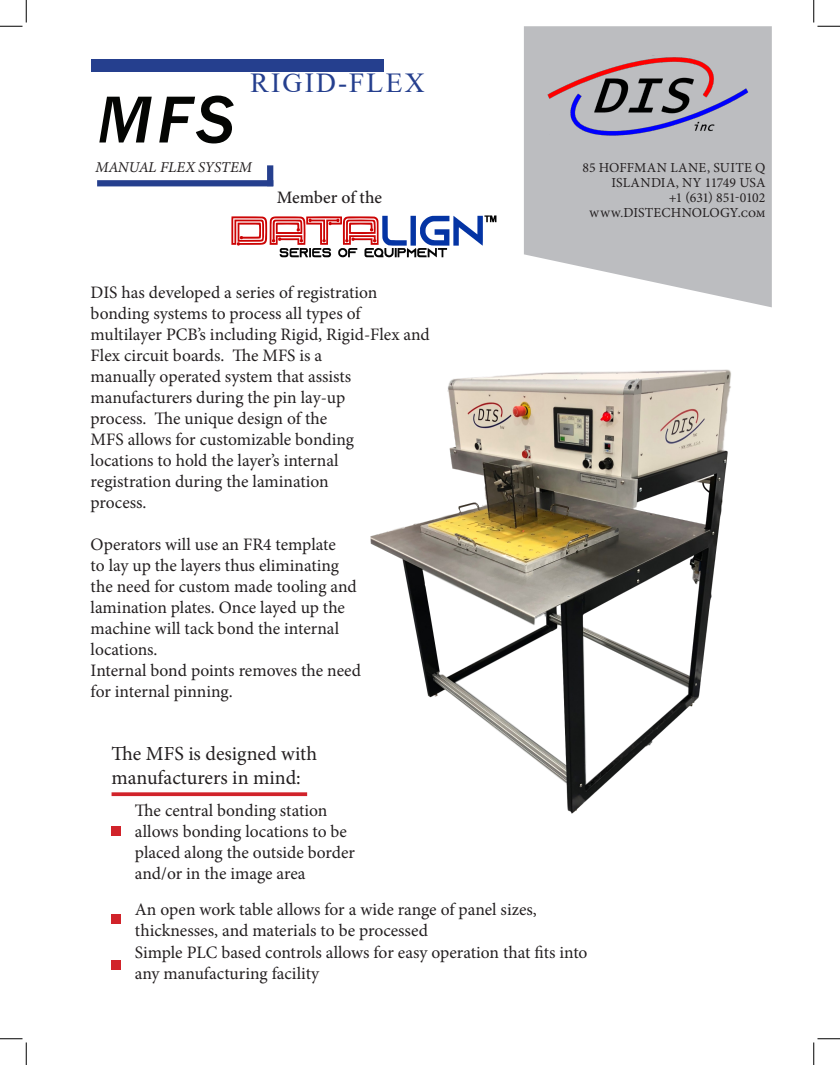
<style>
.page{position:relative;width:840px;height:1065px;background:#fff}
.page>*{position:absolute;margin:0;border:0;box-sizing:border-box;transform-origin:0 0}
.Big_Title{font:italic 500 68.75px "Franklin Gothic";color:#040503}
.Section_Headlines{font:27.5px "Times New Roman";letter-spacing:.085em;color:#253f8e}
.t1{font:20px/24px "Minion Pro";color:#231f20}
.t2{font:17.5px/21px "Minion Pro";color:#231f20}
.t3{font:17.5px "Minion Variable Concept";color:#231f20}
.t4{font:italic 15px "Minion Variable Concept";letter-spacing:.02em;color:#231f20}
.Section_Headlines-2{font:13.75px "Minion Pro";letter-spacing:.005em;color:#231f20}
.Section_Headlines-3{font:13.75px "Minion Pro";letter-spacing:-.035em;color:#231f20}
.s1{font-size:12.5px}
</style>
<div class="page">
<svg style="left:524px;top:26px;width:248px;height:281px;background:#c4c5c7"></svg>
<img style="left:546px;top:55px;width:203px;height:83px">
<img style="left:370px;top:369px;width:361px;height:445px">
<div style="left:112px;top:826px;width:9px;height:10px;background:#d1232a"></div>
<div style="left:112px;top:960px;width:9px;height:10px;background:#d1232a"></div>
<div style="left:112px;top:914px;width:9px;height:10px;background:#d1232a"></div>
<svg style="left:112px;top:792px;width:195px;height:4px"></svg>
<div style="left:267px;top:165px;width:6px;height:21px;background:#253f8e"></div>
<div style="left:97px;top:180px;width:176px;height:6px;background:#253f8e"></div>
<div style="left:92px;top:59px;width:292px;height:13px;background:#253f8e"></div>
<svg style="left:231px;top:215px;width:265px;height:42px"></svg>
<svg style="left:0;top:0;width:27px;height:27px"></svg>
<svg style="left:0;top:1038px;width:27px;height:27px"></svg>
<svg style="left:813px;top:0;width:27px;height:27px"></svg>
<svg style="left:813px;top:1038px;width:27px;height:27px"></svg>
<p class="Big_Title" style="left:97px;top:77px;width:139px">MFS</p>
<p class="Section_Headlines" style="left:250px;top:63px;width:176px">RIGID-FLEX</p>
<p class="t4" style="left:95px;top:157px;width:158px">MANUAL FLEX SYSTEM</p>
<p class="t3" style="left:277px;top:185px;width:107px">Member of the</p>
<p class="t2" style="left:91px;top:282px;width:341px">DIS has developed a series of registration bonding systems to process all types of multilayer PCB’s including Rigid, Rigid-Flex and Flex circuit boards. The MFS is a<br>manually operated system that assists manufacturers during the pin lay-up<br>process. The unique design of the<br>MFS allows for customizable bonding<br>locations to hold the layer’s internal<br>registration during the lamination<br>process.</p>
<p class="t2" style="left:91px;top:534px;width:268px">Operators will use an FR4 template<br>to lay up the layers thus eliminating the need for custom made tooling and lamination plates. Once layed up the machine will tack bond the internal locations.</p>
<p class="t2" style="left:91px;top:660px;width:272px">Internal bond points removes the need for internal pinning.</p>
<p class="t1" style="left:112px;top:742px;width:207px">The MFS is designed with manufacturers in mind:</p>
<p class="t2" style="left:135px;top:800px;width:222px">The central bonding station allows bonding locations to be placed along the outside border and/or in the image area</p>
<p class="t2" style="left:135px;top:899px;width:403px">An open work table allows for a wide range of panel sizes, thicknesses, and materials to be processed</p>
<p class="Section_Headlines-2" style="left:582px;top:159px;width:185px">85 HOFFMAN LANE, SUITE Q</p>
<p class="Section_Headlines-2" style="left:612px;top:174px;width:156px">ISLANDIA, NY 11749 USA</p>
<p class="Section_Headlines-3" style="left:669px;top:189px;width:98px">+1 (631) 851-0102</p>
<p class="Section_Headlines-2" style="left:589px;top:204px;width:178px">www<span class="s1">.</span>DISTECHNOLOGY.com</p>
<p class="t2" style="left:135px;top:942px;width:454px">Simple PLC based controls allows for easy operation that fits into any manufacturing facility</p>
</div>
